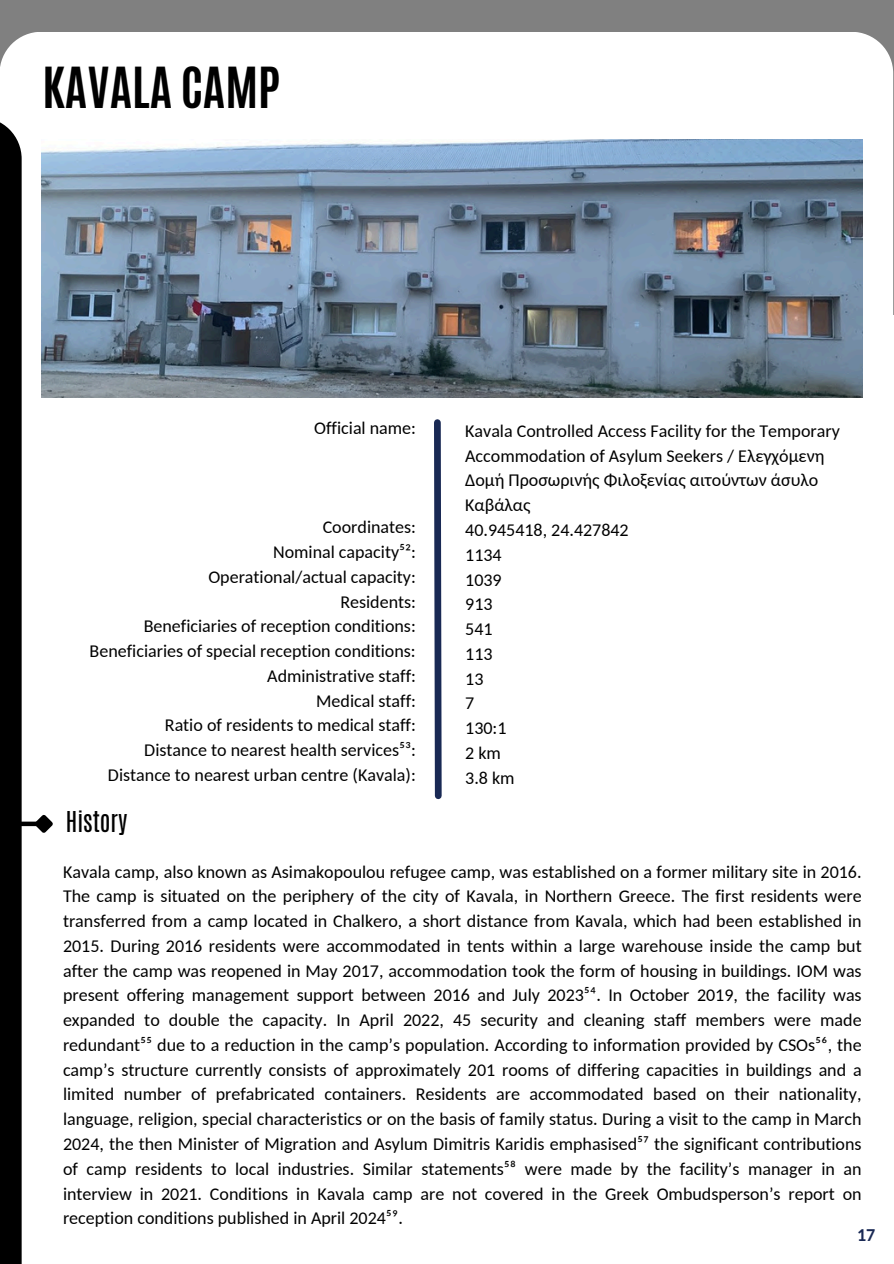
<style>
.page{position:relative;width:894px;height:1264px;background:#fff}
.page>*{position:absolute;margin:0;border:0;box-sizing:border-box;transform-origin:0 0}
.t1{font:700 47.25px "Antonio";color:#000}
.t2{font:24px "Antonio";color:#000}
.t3{font:18px/24.8px "Carlito";color:#000}
.t4{font:700 18px "Carlito";color:#192954}
</style>
<div class="page">
<div style="left:0;top:0;width:893px;height:314px;background:#808080"></div>
<div style="left:0;top:32px;width:892px;height:366px;background:#fff"></div>
<div style="left:0;top:117px;width:22px;height:1146px;background:#000"></div>
<div style="left:0;top:821px;width:38px;height:5px;background:#000"></div>
<svg style="left:31px;top:814px;width:22px;height:19px"></svg>
<svg style="left:434px;top:419px;width:8px;height:381px;background:#3d4b6f"></svg>
<img style="left:42px;top:139px;width:820px;height:259px">
<p class="t1" style="left:43px;top:54px;width:239px">KAVALA CAMP</p>
<p class="t3" style="left:314px;top:417px;width:103px">Official name:</p>
<p class="t3" style="left:322px;top:516px;width:95px">Coordinates:</p>
<p class="t3" style="left:273px;top:541px;width:144px">Nominal capacity⁵²:</p>
<p class="t3" style="left:208px;top:566px;width:209px">Operational/actual capacity:</p>
<p class="t3" style="left:340px;top:590px;width:77px">Residents:</p>
<p class="t3" style="left:144px;top:615px;width:273px">Beneficiaries of reception conditions:</p>
<p class="t3" style="left:90px;top:640px;width:327px">Beneficiaries of special reception conditions:</p>
<p class="t3" style="left:267px;top:665px;width:150px">Administrative staff:</p>
<p class="t3" style="left:316px;top:689px;width:101px">Medical staff:</p>
<p class="t3" style="left:165px;top:714px;width:252px">Ratio of residents to medical staff:</p>
<p class="t3" style="left:144px;top:739px;width:273px">Distance to nearest health services⁵³:</p>
<p class="t3" style="left:108px;top:764px;width:309px">Distance to nearest urban centre (Kavala):</p>
<h1 class="t2" style="left:66px;top:804px;width:63px">History</h1>
<p class="t3" style="left:465px;top:420px;width:376px">Kavala Controlled Access Facility for the Temporary Accommodation of Asylum Seekers / Ελεγχόμενη Δομή Προσωρινής Φιλοξενίας αιτούντων άσυλο Καβάλας</p>
<p class="t3" style="left:465px;top:519px;width:165px">40.945418, 24.427842</p>
<p class="t3" style="left:465px;top:544px;width:38px">1134</p>
<p class="t3" style="left:465px;top:568px;width:38px">1039</p>
<p class="t3" style="left:465px;top:593px;width:29px">913</p>
<p class="t3" style="left:465px;top:618px;width:29px">541</p>
<p class="t3" style="left:465px;top:643px;width:29px">113</p>
<p class="t3" style="left:465px;top:667px;width:20px">13</p>
<p class="t3" style="left:465px;top:692px;width:11px">7</p>
<p class="t3" style="left:465px;top:717px;width:43px">130:1</p>
<p class="t3" style="left:465px;top:742px;width:37px">2 km</p>
<h2 class="t3" style="left:465px;top:766px;width:51px">3.8 km</h2>
<p class="t3" style="left:63px;top:860px;width:800px;text-align:justify">Kavala camp, also known as Asimakopoulou refugee camp, was established on a former military site in 2016.<br>The camp is situated on the periphery of the city of Kavala, in Northern Greece. The first residents were transferred from a camp located in Chalkero, a short distance from Kavala, which had been established in 2015. During 2016 residents were accommodated in tents within a large warehouse inside the camp but after the camp was reopened in May 2017, accommodation took the form of housing in buildings. IOM was present offering management support between 2016 and July 2023⁵⁴. In October 2019, the facility was expanded to double the capacity. In April 2022, 45 security and cleaning staff members were made redundant⁵⁵ due to a reduction in the camp’s population. According to information provided by CSOs⁵⁶, the camp’s structure currently consists of approximately 201 rooms of differing capacities in buildings and a limited number of prefabricated containers. Residents are accommodated based on their nationality, language, religion, special characteristics or on the basis of family status. During a visit to the camp in March 2024, the then Minister of Migration and Asylum Dimitris Karidis emphasised⁵⁷ the significant contributions of camp residents to local industries. Similar statements⁵⁸ were made by the facility’s manager in an interview in 2021. Conditions in Kavala camp are not covered in the Greek Ombudsperson’s report on reception conditions published in April 2024⁵⁹.</p>
<p class="t4" style="left:856px;top:1227px;width:20px">17</p>
</div>
